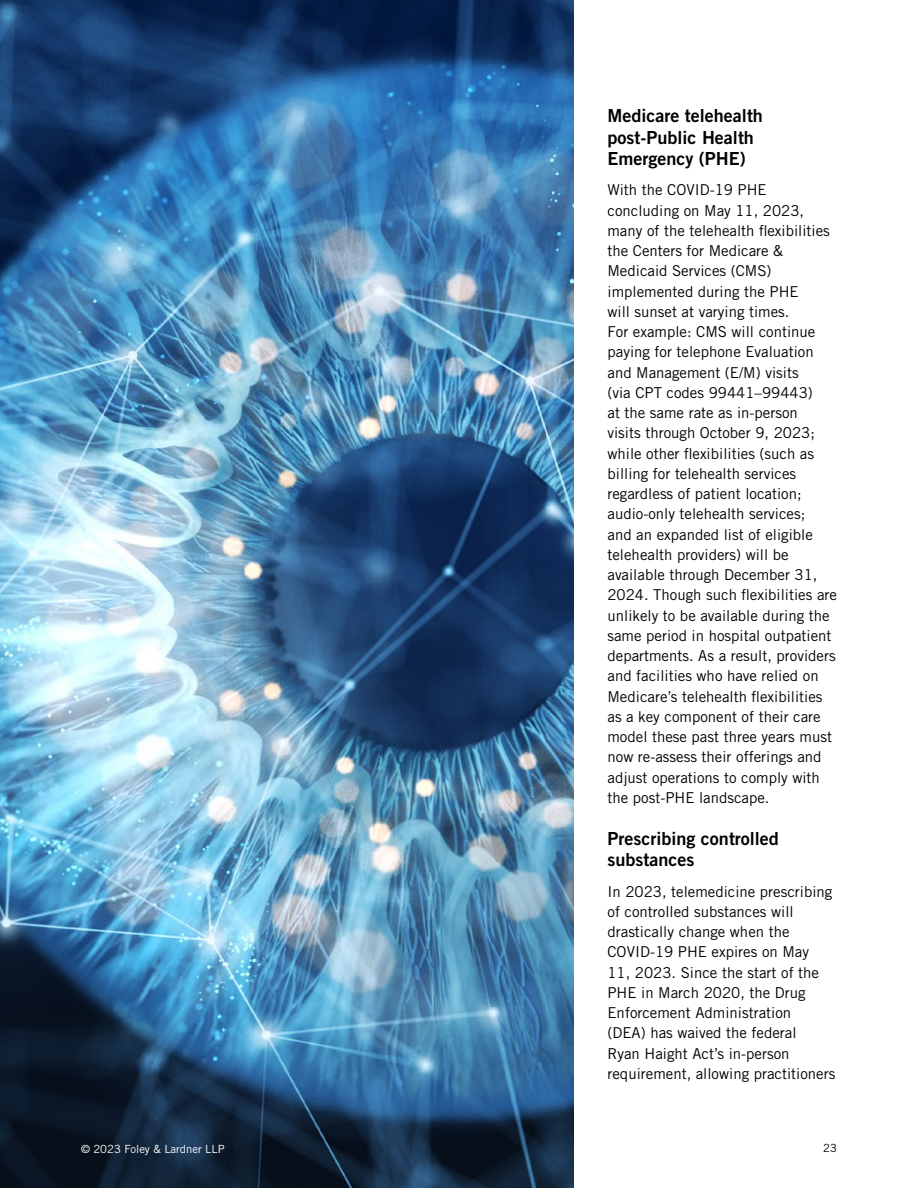
<style>
.page{position:relative;width:918px;height:1188px;background:#fff}
.page>*{position:absolute;margin:0;border:0;box-sizing:border-box;transform-origin:0 0}
.t1{font:18px/21.6px "Trade Gothic LT Std Bd 2";color:#000}
.t2{font:15px/20.2px "Trade Gothic LT Std";color:#000}
.t3{font:11.25px "Trade Gothic LT Std";color:#fff}
.t4{font:11.25px "Trade Gothic LT Std";color:#000}
</style>
<div class="page">
<img style="left:0;top:0;width:574px;height:1188px">
<p class="t3" style="left:81px;top:1142px;width:145px">© 2023 Foley &amp; Lardner LLP</p>
<p class="t1" style="left:608px;top:105px;width:157px">Medicare telehealth post-Public Health<br>Emergency (PHE)</p>
<p class="t2" style="left:608px;top:180px;width:231px">With the COVID-19 PHE concluding on May 11, 2023, many of the telehealth flexibilities the Centers for Medicare &amp;<br>Medicaid Services (CMS) implemented during the PHE<br>will sunset at varying times.<br>For example: CMS will continue paying for telephone Evaluation and Management (E/M) visits<br>(via CPT codes 99441–99443)<br>at the same rate as in-person<br>visits through October 9, 2023; while other flexibilities (such as billing for telehealth services regardless of patient location; audio-only telehealth services;<br>and an expanded list of eligible telehealth providers) will be available through December 31,<br>2024. Though such flexibilities are unlikely to be available during the same period in hospital outpatient departments. As a result, providers and facilities who have relied on<br>Medicare’s telehealth flexibilities as a key component of their care model these past three years must now re-assess their offerings and adjust operations to comply with the post-PHE landscape.</p>
<p class="t1" style="left:608px;top:827px;width:173px">Prescribing controlled substances</p>
<p class="t2" style="left:608px;top:881px;width:229px">In 2023, telemedicine prescribing of controlled substances will drastically change when the<br>COVID-19 PHE expires on May<br>11, 2023. Since the start of the<br>PHE in March 2020, the Drug<br>Enforcement Administration<br>(DEA) has waived the federal<br>Ryan Haight Act’s in-person requirement, allowing practitioners</p>
<p class="t4" style="left:823px;top:1141px;width:15px">23</p>
</div>
